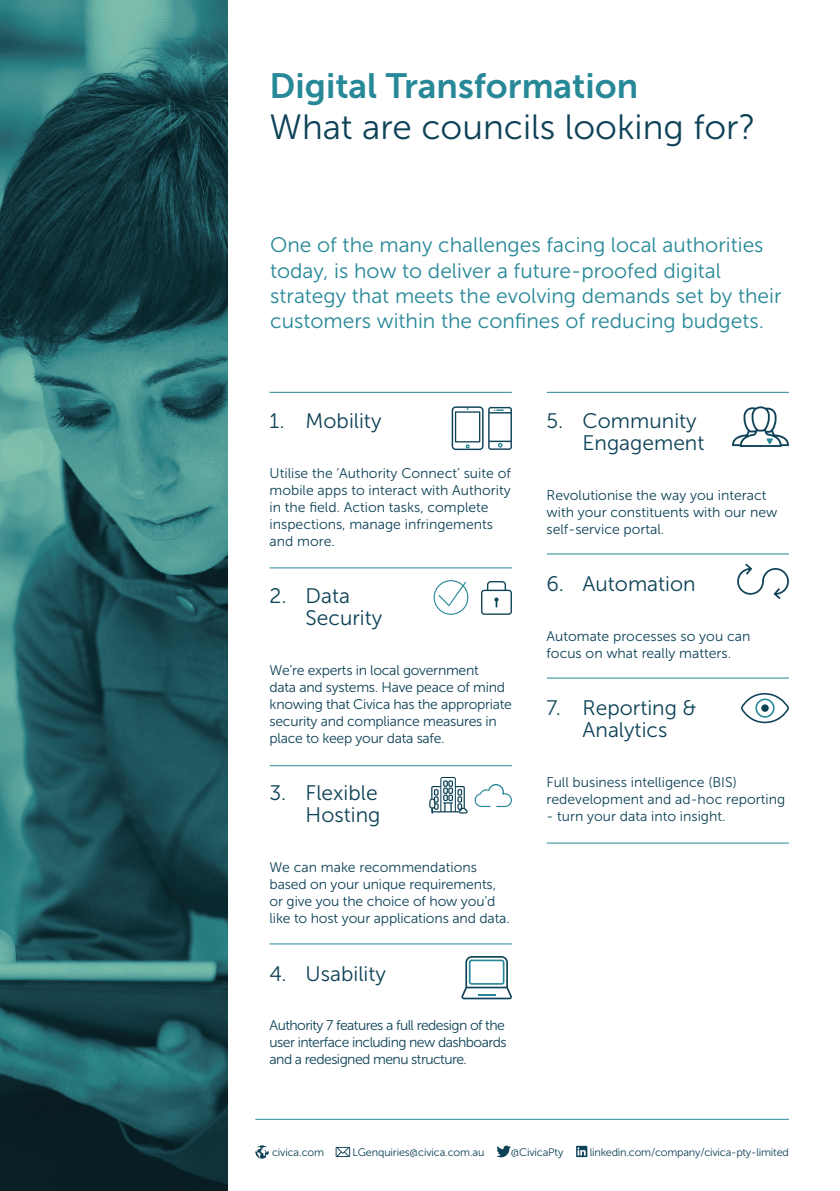
<style>
.page{position:relative;width:840px;height:1191px;background:#fff}
.page>*{position:absolute;margin:0;border:0;box-sizing:border-box;transform-origin:0 0}
.RED_SUBHEAD{font:35px "Museo Sans 300";color:#0e4257}
.RED_SUBHEAD-2{font:35px "Museo Sans 700";color:#278898}
.RED_SUBHEAD-3{font:21px/25.2px "Museo Sans 300";color:#278898}
.t1{font:21px/22px "Museo Sans 300";color:#0e4257}
.RED_SUBHEAD-4{font:14px/17px "Museo Sans 300";letter-spacing:-.005em;color:#0e4257}
.RED_SUBHEAD-5{font:14px/17px "Museo Sans 300";letter-spacing:-.04em;color:#0e4257}
.t2{font:10.8px "Museo Sans 300";letter-spacing:-.015em;color:#0e4257}
</style>
<div class="page">
<svg style="left:496px;top:1145px;width:14px;height:12px"></svg>
<svg style="left:576px;top:1145px;width:11px;height:12px"></svg>
<svg style="left:335px;top:1146px;width:15px;height:11px"></svg>
<svg style="left:255px;top:1145px;width:13px;height:13px"></svg>
<hr style="left:255px;top:1119px;width:533px;height:1px;background:#278898">
<svg style="left:741px;top:693px;width:47px;height:30px"></svg>
<svg style="left:760px;top:704px;width:8px;height:8px"></svg>
<hr style="left:269px;top:567px;width:242px;height:1px;background:#278898">
<hr style="left:546px;top:553px;width:242px;height:1px;background:#278898">
<hr style="left:546px;top:677px;width:242px;height:1px;background:#278898">
<hr style="left:269px;top:765px;width:242px;height:1px;background:#278898">
<hr style="left:269px;top:392px;width:242px;height:1px;background:#278898">
<hr style="left:546px;top:392px;width:242px;height:1px;background:#278898">
<hr style="left:269px;top:943px;width:242px;height:1px;background:#278898">
<svg style="left:461px;top:956px;width:50px;height:43px"></svg>
<svg style="left:451px;top:406px;width:60px;height:44px"></svg>
<svg style="left:429px;top:777px;width:38px;height:36px"></svg>
<svg style="left:474px;top:784px;width:37px;height:23px"></svg>
<svg style="left:433px;top:580px;width:35px;height:35px"></svg>
<svg style="left:481px;top:581px;width:30px;height:34px"></svg>
<svg style="left:732px;top:406px;width:56px;height:41px"></svg>
<svg style="left:737px;top:563px;width:51px;height:36px"></svg>
<hr style="left:546px;top:842px;width:242px;height:1px;background:#278898">
<img style="left:0;top:0;width:227px;height:1191px">
<p class="RED_SUBHEAD-2" style="left:269px;top:67px;width:370px">Digital Transformation</p>
<p class="RED_SUBHEAD" style="left:269px;top:108px;width:487px">What are councils looking for?</p>
<p class="RED_SUBHEAD-3" style="left:270px;top:233px;width:512px">One of the many challenges facing local authorities today, is how to deliver a future-proofed digital strategy that meets the evolving demands set by their customers within the confines of reducing budgets.</p>
<p class="t1" style="left:269px;top:410px;width:113px">1. Mobility</p>
<p class="RED_SUBHEAD-4" style="left:269px;top:464px;width:242px">Utilise the ‘Authority Connect’ suite of mobile apps to interact with Authority in the field. Action tasks, complete inspections, manage infringements and more.</p>
<p class="t1" style="left:305px;top:585px;width:78px;text-indent:-36px">2. Data<br>Security</p>
<p class="RED_SUBHEAD-4" style="left:269px;top:662px;width:244px">We’re experts in local government<br>data and systems. Have peace of mind knowing that Civica has the appropriate security and compliance measures in place to keep your data safe.</p>
<p class="t1" style="left:269px;top:782px;width:112px;text-align:right">3. Flexible<br>Hosting</p>
<p class="RED_SUBHEAD-4" style="left:269px;top:859px;width:242px">We can make recommendations based on your unique requirements, or give you the choice of how you’d like to host your applications and data.</p>
<p class="t1" style="left:269px;top:962px;width:118px">4. Usability</p>
<p class="RED_SUBHEAD-5" style="left:269px;top:1017px;width:238px">Authority 7 features a full redesign of the user interface including new dashboards and a redesigned menu structure.</p>
<p class="t1" style="left:582px;top:410px;width:123px;text-indent:-36px">5. Community<br>Engagement</p>
<p class="RED_SUBHEAD-4" style="left:546px;top:486px;width:232px">Revolutionise the way you interact with your constituents with our new self-service portal.</p>
<p class="t1" style="left:546px;top:573px;width:150px">6. Automation</p>
<p class="RED_SUBHEAD-4" style="left:546px;top:628px;width:205px">Automate processes so you can focus on what really matters.</p>
<p class="t1" style="left:546px;top:697px;width:152px;text-align:center">7. Reporting &amp;<br>Analytics</p>
<p class="RED_SUBHEAD-4" style="left:546px;top:774px;width:240px">Full business intelligence (BIS) redevelopment and ad-hoc reporting</p>
<p class="RED_SUBHEAD-4" style="left:546px;top:808px;width:180px">- turn your data into insight.</p>
<p class="t2" style="left:272px;top:1146px;width:53px">civica.com</p>
<p class="t2" style="left:352px;top:1146px;width:133px">LGenquiries@civica.com.au</p>
<p class="t2" style="left:510px;top:1146px;width:54px">@CivicaPty</p>
<p class="t2" style="left:589px;top:1146px;width:200px">linkedin.com/company/civica-pty-limited</p>
</div>
